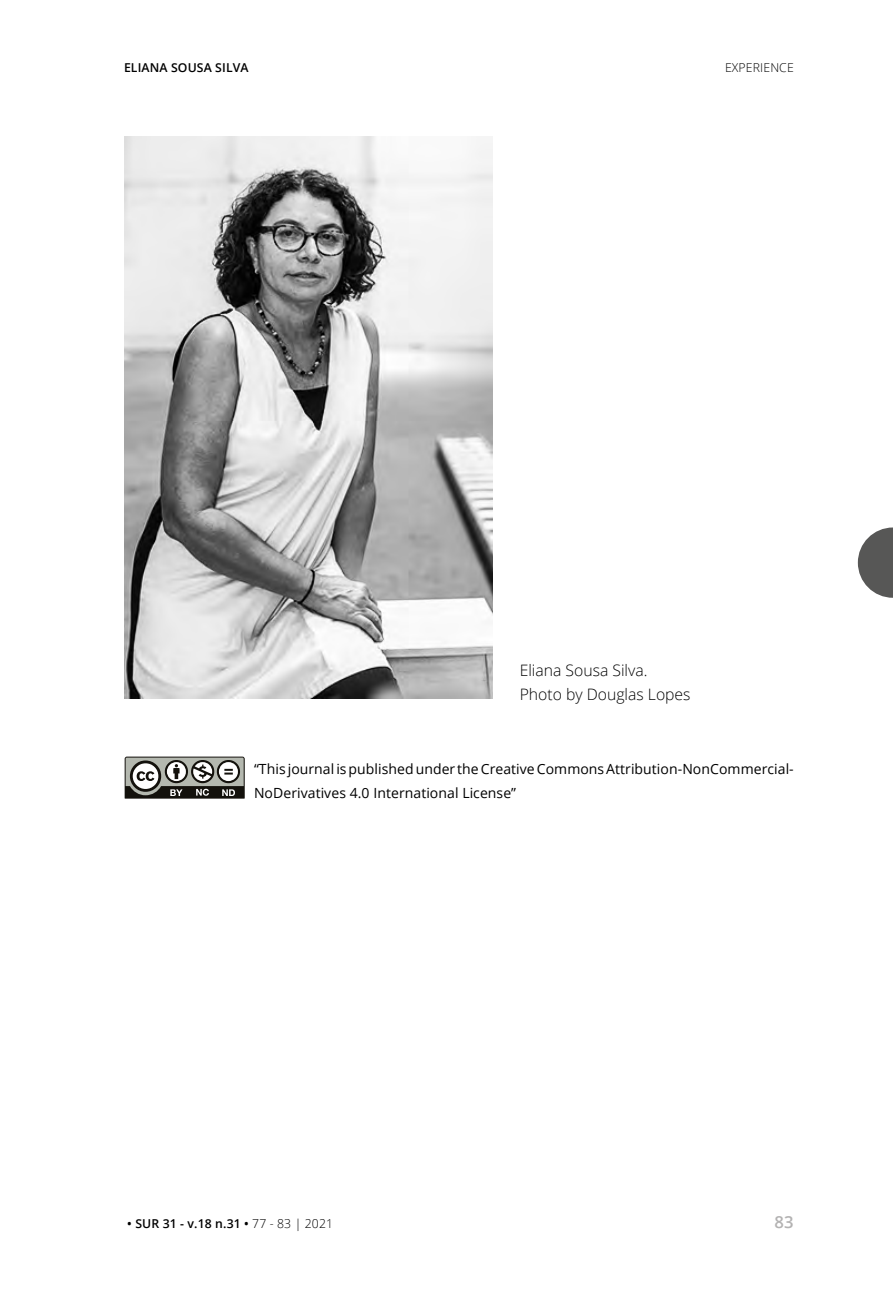
<style>
.page{position:relative;width:893px;height:1290px;background:#fff}
.page>*{position:absolute;margin:0;border:0;box-sizing:border-box;transform-origin:0 0}
.t1{font:600 16.62px "Open Sans";color:#b3b2b2}
.t2{font:300 15.75px/24.5px "Open Sans";color:#000}
.t3{font:14px/24.5px "Open Sans";letter-spacing:.005em;color:#000}
.t4{font:600 12.25px "Open Sans";letter-spacing:.01em;color:#000}
.t5{font:300 12.25px "Open Sans";letter-spacing:.01em;color:#000}
.s1{font-weight:300}
</style>
<div class="page">
<img style="left:124px;top:137px;width:369px;height:561px">
<svg style="left:125px;top:756px;width:120px;height:42px"></svg>
<svg style="left:858px;top:527px;width:35px;height:71px"></svg>
<p class="t4" style="left:124px;top:59px;width:126px">ELIANA SOUSA SILVA</p>
<p class="t5" style="left:725px;top:59px;width:70px">EXPERIENCE</p>
<p class="t2" style="left:520px;top:657px;width:172px">Eliana Sousa Silva.<br>Photo by Douglas Lopes</p>
<p class="t3" style="left:254px;top:756px;width:541px">“This journal is published under the Creative Commons Attribution-NonCommercial-<br>NoDerivatives 4.0 International License”</p>
<p class="t4" style="left:127px;top:1215px;width:207px">• SUR 31 - v.18 n.31 • <span class="s1">77 - 83 | 2021</span></p>
<p class="t1" style="left:774px;top:1210px;width:21px">83</p>
</div>
